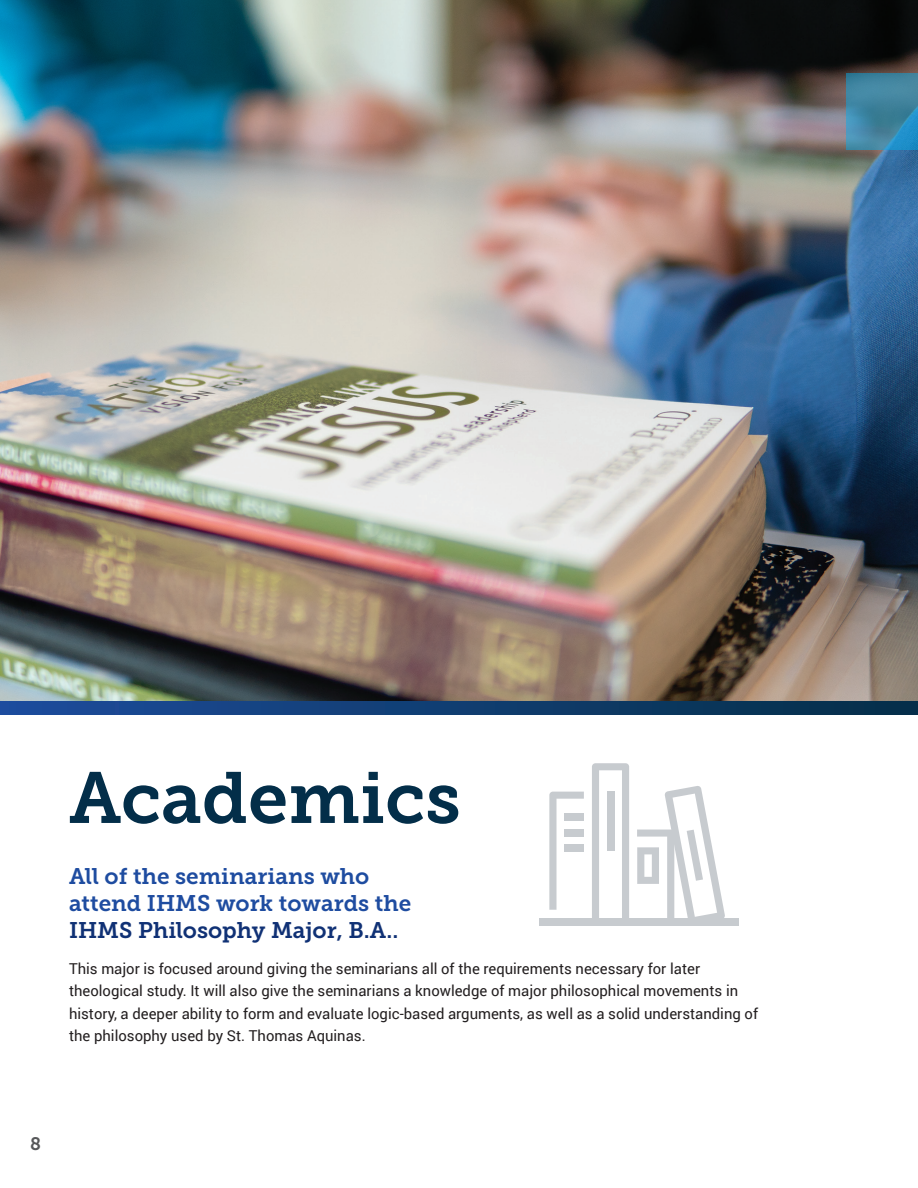
<style>
.page{position:relative;width:918px;height:1188px;background:#fff}
.page>*{position:absolute;margin:0;border:0;box-sizing:border-box;transform-origin:0 0}
.t1{font:72px "Museo Slab 700";color:#032e49}
.t2{font:22.5px/27px "Museo Slab 700";color:#1e4ca0}
.t3{font:18px "Museo Slab 700";color:#57585a}
.t4{font:15px/22.5px "Roboto";color:#231f20}
.s1{color:#103175}
</style>
<div class="page">
<img style="left:0;top:0;width:918px;height:701px">
<svg style="left:592px;top:763px;width:37px;height:155px"></svg>
<div style="left:607px;top:791px;width:7px;height:60px;background:#c7cbcf"></div>
<svg style="left:549px;top:792px;width:35px;height:118px"></svg>
<div style="left:540px;top:918px;width:199px;height:7px;background:#c7cbcf"></div>
<svg style="left:637px;top:786px;width:88px;height:132px"></svg>
<svg style="left:846px;top:73px;width:72px;height:77px"></svg>
<p class="t1" style="left:69px;top:757px;width:393px">Academics</p>
<p class="t2" style="left:69px;top:863px;width:344px">All of the seminarians who attend IHMS work towards the<br><span class="s1">IHMS Philosophy Major, B.A..</span></p>
<p class="t4" style="left:69px;top:957px;width:691px">This major is focused around giving the seminarians all of the requirements necessary for later theological study. It will also give the seminarians a knowledge of major philosophical movements in history, a deeper ability to form and evaluate logic-based arguments, as well as a solid understanding of the philosophy used by St. Thomas Aquinas.</p>
<p class="t3" style="left:30px;top:1133px;width:12px">8</p>
</div>
